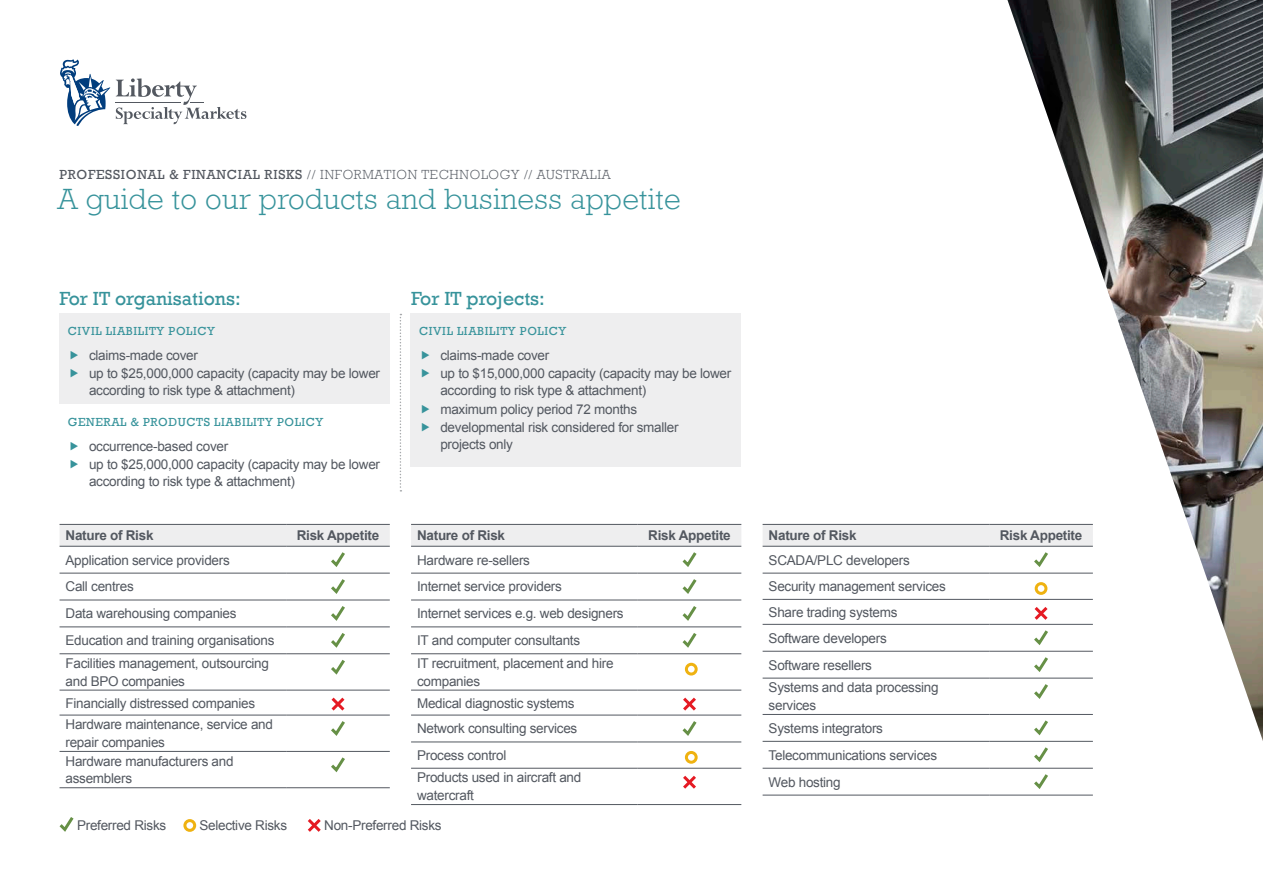
<style>
.page{position:relative;width:1263px;height:893px;background:#fff}
.page>*{position:absolute;margin:0;border:0;box-sizing:border-box;transform-origin:0 0}
.t1{font:300 30px "Rockwell Std";letter-spacing:.015em;color:#37939b}
.PRODUCT{font:19.5px "Rockwell";color:#37939b}
.BODY{font:13.5px/18px "Arial";letter-spacing:-.02em;color:#535860}
.BODY_BOLD{font:700 13.5px "Arial";letter-spacing:-.02em;color:#535860}
.PRODUCT_LINE{font:300 13.5px "Rockwell Std";letter-spacing:.05em;color:#535860}
.TOPIC_HEADING_01{font:12px "Rockwell";letter-spacing:.05em;color:#37939b}
.s1{font-family:"Rockwell";font-weight:400}
</style>
<div class="page">
<div style="left:59px;top:314px;width:331px;height:90px;background:#eeeeef"></div>
<svg style="left:60px;top:59px;width:50px;height:67px"></svg>
<svg style="left:116px;top:78px;width:130px;height:46px"></svg>
<img style="left:1007px;top:0;width:256px;height:741px">
<hr style="left:60px;top:573px;width:226px;height:1px;background:#535860">
<hr style="left:286px;top:573px;width:104px;height:1px;background:#535860">
<hr style="left:60px;top:600px;width:226px;height:1px;background:#535860">
<hr style="left:286px;top:600px;width:104px;height:1px;background:#535860">
<hr style="left:60px;top:627px;width:226px;height:1px;background:#535860">
<hr style="left:286px;top:627px;width:104px;height:1px;background:#535860">
<hr style="left:60px;top:653px;width:226px;height:1px;background:#535860">
<hr style="left:286px;top:653px;width:104px;height:1px;background:#535860">
<hr style="left:60px;top:690px;width:226px;height:1px;background:#535860">
<hr style="left:286px;top:690px;width:104px;height:1px;background:#535860">
<hr style="left:60px;top:715px;width:226px;height:1px;background:#535860">
<hr style="left:286px;top:715px;width:104px;height:1px;background:#535860">
<hr style="left:60px;top:751px;width:226px;height:1px;background:#535860">
<hr style="left:286px;top:751px;width:104px;height:1px;background:#535860">
<hr style="left:60px;top:787px;width:226px;height:1px;background:#535860">
<hr style="left:286px;top:787px;width:104px;height:1px;background:#535860">
<svg style="left:60px;top:524px;width:330px;height:43px"></svg>
<svg style="left:331px;top:579px;width:14px;height:15px"></svg>
<svg style="left:331px;top:606px;width:14px;height:15px"></svg>
<svg style="left:331px;top:633px;width:14px;height:15px"></svg>
<svg style="left:331px;top:659px;width:14px;height:16px"></svg>
<svg style="left:328px;top:697px;width:20px;height:39px"></svg>
<svg style="left:331px;top:757px;width:14px;height:16px"></svg>
<svg style="left:59px;top:817px;width:15px;height:15px"></svg>
<div style="left:183px;top:819px;width:13px;height:13px;border:3px solid #efb211;border-radius:50%"></div>
<svg style="left:307px;top:819px;width:14px;height:13px"></svg>
<hr style="left:411px;top:573px;width:227px;height:1px;background:#535860">
<hr style="left:638px;top:573px;width:103px;height:1px;background:#535860">
<hr style="left:411px;top:600px;width:227px;height:1px;background:#535860">
<hr style="left:638px;top:600px;width:103px;height:1px;background:#535860">
<hr style="left:411px;top:627px;width:227px;height:1px;background:#535860">
<hr style="left:638px;top:627px;width:103px;height:1px;background:#535860">
<hr style="left:411px;top:653px;width:227px;height:1px;background:#535860">
<hr style="left:638px;top:653px;width:103px;height:1px;background:#535860">
<hr style="left:411px;top:690px;width:227px;height:1px;background:#535860">
<hr style="left:638px;top:690px;width:103px;height:1px;background:#535860">
<hr style="left:411px;top:715px;width:227px;height:1px;background:#535860">
<hr style="left:638px;top:715px;width:103px;height:1px;background:#535860">
<hr style="left:411px;top:742px;width:227px;height:1px;background:#535860">
<hr style="left:638px;top:742px;width:103px;height:1px;background:#535860">
<hr style="left:411px;top:768px;width:227px;height:1px;background:#535860">
<hr style="left:638px;top:768px;width:103px;height:1px;background:#535860">
<hr style="left:411px;top:804px;width:227px;height:1px;background:#535860">
<hr style="left:638px;top:804px;width:103px;height:1px;background:#535860">
<svg style="left:411px;top:524px;width:330px;height:43px"></svg>
<svg style="left:682px;top:579px;width:15px;height:15px"></svg>
<svg style="left:682px;top:606px;width:15px;height:15px"></svg>
<svg style="left:682px;top:633px;width:15px;height:15px"></svg>
<div style="left:685px;top:663px;width:13px;height:12px;border:3px solid #efb211;border-radius:50%"></div>
<svg style="left:679px;top:697px;width:20px;height:39px"></svg>
<div style="left:685px;top:751px;width:13px;height:13px;border:3px solid #efb211;border-radius:50%"></div>
<svg style="left:683px;top:775px;width:13px;height:14px"></svg>
<hr style="left:763px;top:573px;width:226px;height:1px;background:#535860">
<hr style="left:989px;top:573px;width:104px;height:1px;background:#535860">
<hr style="left:763px;top:599px;width:226px;height:1px;background:#535860">
<hr style="left:989px;top:599px;width:104px;height:1px;background:#535860">
<hr style="left:763px;top:624px;width:226px;height:1px;background:#535860">
<hr style="left:989px;top:624px;width:104px;height:1px;background:#535860">
<hr style="left:763px;top:651px;width:226px;height:1px;background:#535860">
<hr style="left:989px;top:651px;width:104px;height:1px;background:#535860">
<hr style="left:763px;top:678px;width:226px;height:1px;background:#535860">
<hr style="left:989px;top:678px;width:104px;height:1px;background:#535860">
<hr style="left:763px;top:714px;width:226px;height:1px;background:#535860">
<hr style="left:989px;top:714px;width:104px;height:1px;background:#535860">
<hr style="left:763px;top:741px;width:226px;height:1px;background:#535860">
<hr style="left:989px;top:741px;width:104px;height:1px;background:#535860">
<hr style="left:763px;top:768px;width:226px;height:1px;background:#535860">
<hr style="left:989px;top:768px;width:104px;height:1px;background:#535860">
<hr style="left:763px;top:795px;width:226px;height:1px;background:#535860">
<hr style="left:989px;top:795px;width:104px;height:1px;background:#535860">
<svg style="left:763px;top:524px;width:330px;height:45px"></svg>
<div style="left:1035px;top:582px;width:12px;height:13px;border:3px solid #efb211;border-radius:50%"></div>
<svg style="left:1031px;top:604px;width:20px;height:44px"></svg>
<svg style="left:1031px;top:654px;width:20px;height:20px"></svg>
<svg style="left:1031px;top:681px;width:20px;height:20px"></svg>
<svg style="left:1031px;top:717px;width:20px;height:21px"></svg>
<svg style="left:1034px;top:747px;width:14px;height:15px"></svg>
<svg style="left:1034px;top:774px;width:14px;height:15px"></svg>
<div style="left:411px;top:314px;width:330px;height:153px;background:#eeeeef"></div>
<svg style="left:400px;top:314px;width:1px;height:178px"></svg>
<p class="PRODUCT_LINE" style="left:60px;top:166px;width:553px"><span class="s1">PROFESSIONAL &amp; FINANCIAL RISKS</span> // INFORMATION TECHNOLOGY // AUSTRALIA</p>
<p class="t1" style="left:58px;top:182px;width:624px">A guide to our products and business appetite</p>
<p class="PRODUCT" style="left:60px;top:288px;width:183px">For IT organisations:</p>
<p class="PRODUCT" style="left:411px;top:288px;width:135px">For IT projects:</p>
<p class="TOPIC_HEADING_01" style="left:68px;top:324px;width:149px">CIVIL LIABILITY POLICY</p>
<p class="BODY" style="left:89px;top:346px;width:110px">claims-made cover</p>
<p class="BODY" style="left:89px;top:366px;width:292px;line-height:16.5px">up to $25,000,000 capacity (capacity may be lower according to risk type &amp; attachment)</p>
<p class="TOPIC_HEADING_01" style="left:68px;top:415px;width:257px">GENERAL &amp; PRODUCTS LIABILITY POLICY</p>
<p class="BODY" style="left:89px;top:437px;width:141px">occurrence-based cover</p>
<p class="BODY" style="left:89px;top:457px;width:292px;line-height:16.5px">up to $25,000,000 capacity (capacity may be lower according to risk type &amp; attachment)</p>
<p class="TOPIC_HEADING_01" style="left:419px;top:324px;width:149px">CIVIL LIABILITY POLICY</p>
<p class="BODY" style="left:440px;top:346px;width:110px">claims-made cover</p>
<p class="BODY" style="left:440px;top:366px;width:292px;line-height:16.5px">up to $15,000,000 capacity (capacity may be lower according to risk type &amp; attachment)</p>
<p class="BODY" style="left:440px;top:400px;width:198px">maximum policy period 72 months</p>
<p class="BODY" style="left:440px;top:419px;width:240px;line-height:16.5px">developmental risk considered for smaller projects only</p>
<p class="BODY_BOLD" style="left:66px;top:526px;width:90px">Nature of Risk</p>
<p class="BODY_BOLD" style="left:297px;top:526px;width:84px">Risk Appetite</p>
<p class="BODY" style="left:66px;top:551px;width:166px">Application service providers</p>
<p class="BODY" style="left:66px;top:578px;width:70px">Call centres</p>
<p class="BODY" style="left:66px;top:605px;width:173px">Data warehousing companies</p>
<p class="BODY" style="left:66px;top:632px;width:210px">Education and training organisations</p>
<p class="BODY" style="left:66px;top:654px;width:205px">Facilities management, outsourcing and BPO companies</p>
<p class="BODY" style="left:66px;top:694px;width:191px">Financially distressed companies</p>
<p class="BODY" style="left:66px;top:715px;width:209px">Hardware maintenance, service and repair companies</p>
<p class="BODY" style="left:66px;top:752px;width:170px">Hardware manufacturers and assemblers</p>
<p class="BODY" style="left:77px;top:817px;width:91px">Preferred Risks</p>
<p class="BODY" style="left:199px;top:817px;width:89px">Selective Risks</p>
<p class="BODY" style="left:324px;top:817px;width:119px">Non-Preferred Risks</p>
<p class="BODY_BOLD" style="left:417px;top:526px;width:90px">Nature of Risk</p>
<p class="BODY_BOLD" style="left:648px;top:526px;width:84px">Risk Appetite</p>
<p class="BODY" style="left:417px;top:551px;width:114px">Hardware re-sellers</p>
<p class="BODY" style="left:417px;top:578px;width:146px">Internet service providers</p>
<p class="BODY" style="left:417px;top:605px;width:208px">Internet services e.g. web designers</p>
<p class="BODY" style="left:417px;top:632px;width:165px">IT and computer consultants</p>
<p class="BODY" style="left:417px;top:654px;width:198px">IT recruitment, placement and hire companies</p>
<p class="BODY" style="left:417px;top:694px;width:159px">Medical diagnostic systems</p>
<p class="BODY" style="left:417px;top:720px;width:162px">Network consulting services</p>
<p class="BODY" style="left:417px;top:746px;width:91px">Process control</p>
<p class="BODY" style="left:417px;top:769px;width:166px">Products used in aircraft and watercraft</p>
<p class="BODY_BOLD" style="left:769px;top:526px;width:90px">Nature of Risk</p>
<p class="BODY_BOLD" style="left:1000px;top:526px;width:84px">Risk Appetite</p>
<p class="BODY" style="left:769px;top:551px;width:143px">SCADA/PLC developers</p>
<p class="BODY" style="left:769px;top:578px;width:179px">Security management services</p>
<p class="BODY" style="left:769px;top:603px;width:130px">Share trading systems</p>
<p class="BODY" style="left:769px;top:629px;width:120px">Software developers</p>
<p class="BODY" style="left:769px;top:656px;width:105px">Software resellers</p>
<p class="BODY" style="left:769px;top:679px;width:172px">Systems and data processing services</p>
<p class="BODY" style="left:769px;top:719px;width:116px">Systems integrators</p>
<p class="BODY" style="left:769px;top:746px;width:170px">Telecommunications services</p>
<p class="BODY" style="left:769px;top:773px;width:74px">Web hosting</p>
</div>
